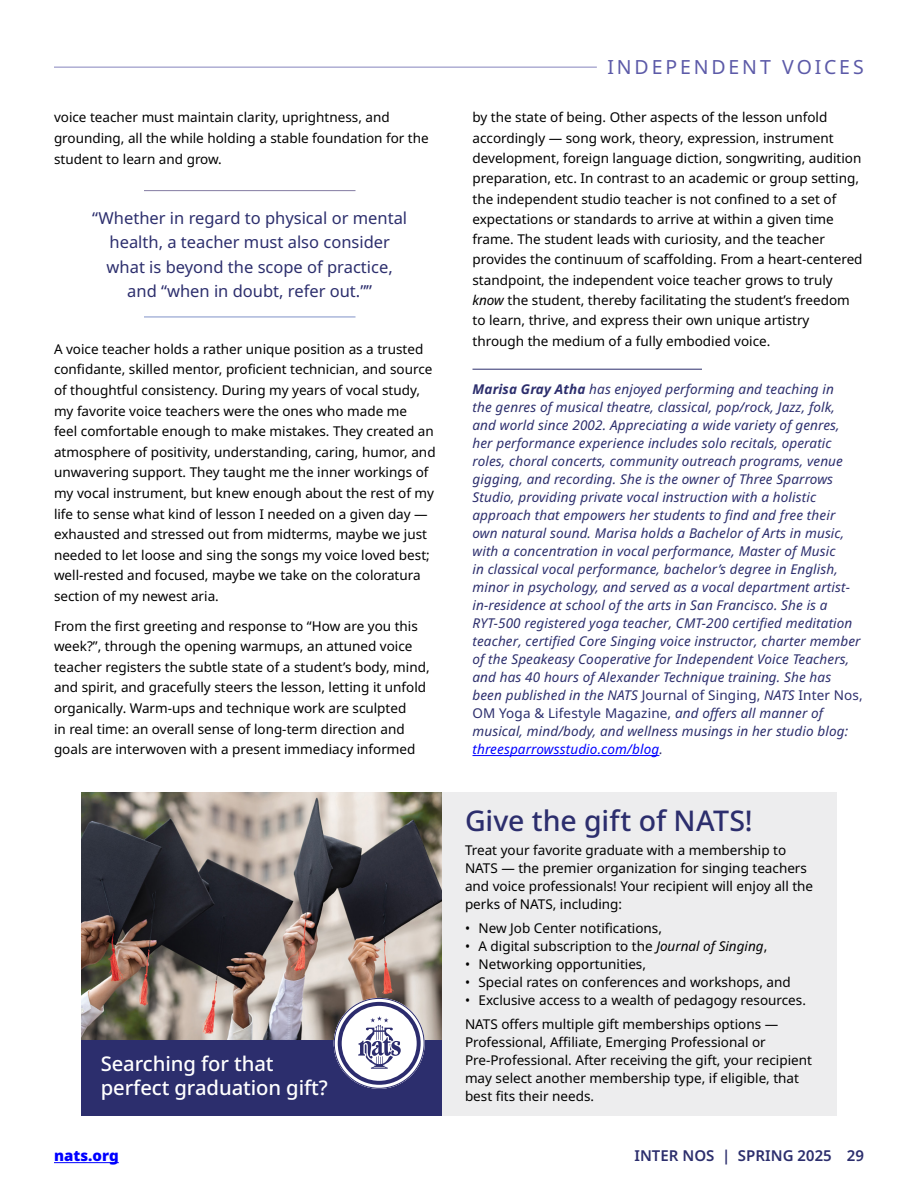
<style>
.page{position:relative;width:918px;height:1188px;background:#fff}
.page>*{position:absolute;margin:0;border:0;box-sizing:border-box;transform-origin:0 0}
.t1{font:500 28.5px "Noto Sans";letter-spacing:-.005em;color:#2c2e6d}
.t2{font:500 20.25px/24.3px "Noto Sans";letter-spacing:-.005em;color:#fff}
.t3{font:19.5px "Noto Sans";letter-spacing:.15em;color:#5c5aa8}
.Callout{font:16.5px/24.3px "Noto Sans";color:#2c2e6d;text-align:center}
.t4{font:600 15px "Noto Sans";letter-spacing:.005em;color:#2c2e6d}
.t5{font:900 15px "Noto Sans";letter-spacing:.005em;color:#00f}
.t6{font:13.5px/20.5px "Noto Sans";color:#000}
.Bio_w_rule{font:italic 13.5px/18px "Noto Sans";letter-spacing:.01em;color:#2c2e6d}
.s1{font-style:italic}
.s2{font-weight:700}
.s3{font-style:normal}
.s4{color:#00f}
</style>
<div class="page">
<hr style="left:54px;top:1162px;width:65px;height:1px;background:#00f">
<hr style="left:54px;top:66px;width:810px;height:2px;background:#aeadd3">
<div style="left:597px;top:62px;width:267px;height:15px;background:#fff"></div>
<hr style="left:144px;top:190px;width:212px;height:1px;background:#837ba2">
<hr style="left:144px;top:317px;width:212px;height:1px;background:#8193c9">
<hr style="left:472px;top:369px;width:230px;height:1px;background:#2c2e6d">
<hr style="left:472px;top:755px;width:187px;height:1px;background:#00f">
<img style="left:81px;top:792px;width:362px;height:248px">
<div style="left:81px;top:1040px;width:362px;height:76px;background:#2c2e6d"></div>
<div style="left:443px;top:792px;width:394px;height:324px;background:#ededee"></div>
<svg style="left:334px;top:998px;width:91px;height:91px"></svg>
<p class="t6" style="left:54px;top:108px;width:376px">voice teacher must maintain clarity, uprightness, and grounding, all the while holding a stable foundation for the student to learn and grow.</p>
<p class="Callout" style="left:92px;top:206px;width:316px">“Whether in regard to physical or mental health, a teacher must also consider what is beyond the scope of practice, and “when in doubt, refer out.””</p>
<p class="t6" style="left:54px;top:339px;width:383px">A voice teacher holds a rather unique position as a trusted confidante, skilled mentor, proficient technician, and source of thoughtful consistency. During my years of vocal study, my favorite voice teachers were the ones who made me<br>feel comfortable enough to make mistakes. They created an atmosphere of positivity, understanding, caring, humor, and unwavering support. They taught me the inner workings of my vocal instrument, but knew enough about the rest of my life to sense what kind of lesson I needed on a given day — exhausted and stressed out from midterms, maybe we just needed to let loose and sing the songs my voice loved best; well-rested and focused, maybe we take on the coloratura section of my newest aria.</p>
<p class="t6" style="left:54px;top:616px;width:377px">From the first greeting and response to “How are you this week?”, through the opening warmups, an attuned voice teacher registers the subtle state of a student’s body, mind, and spirit, and gracefully steers the lesson, letting it unfold organically. Warm-ups and technique work are sculpted<br>in real time: an overall sense of long-term direction and goals are interwoven with a present immediacy informed</p>
<p class="t2" style="left:101px;top:1052px;width:229px">Searching for that perfect graduation gift?</p>
<h3 class="t3" style="left:607px;top:53px;width:258px">INDEPENDENT VOICES</h3>
<p class="t6" style="left:472px;top:108px;width:392px">by the state of being. Other aspects of the lesson unfold accordingly — song work, theory, expression, instrument development, foreign language diction, songwriting, audition preparation, etc. In contrast to an academic or group setting, the independent studio teacher is not confined to a set of expectations or standards to arrive at within a given time frame. The student leads with curiosity, and the teacher provides the continuum of scaffolding. From a heart-centered standpoint, the independent voice teacher grows to truly <span class="s1">know</span> the student, thereby facilitating the student’s freedom to learn, thrive, and express their own unique artistry through the medium of a fully embodied voice.</p>
<p class="Bio_w_rule" style="left:472px;top:380px;width:392px"><span class="s2">Marisa Gray Atha</span> has enjoyed performing and teaching in<br>the genres of musical theatre, classical, pop/rock, Jazz, folk,<br>and world since 2002. Appreciating a wide variety of genres, her performance experience includes solo recitals, operatic roles, choral concerts, community outreach programs, venue gigging, and recording. She is the owner of Three Sparrows Studio, providing private vocal instruction with a holistic approach that empowers her students to find and free their own natural sound. Marisa holds a Bachelor of Arts in music, with a concentration in vocal performance, Master of Music<br>in classical vocal performance, bachelor’s degree in English, minor in psychology, and served as a vocal department artist&shy;in-residence at school of the arts in San Francisco. She is a RYT-500 registered yoga teacher, CMT-200 certified meditation teacher, certified Core Singing voice instructor, charter member of the Speakeasy Cooperative for Independent Voice Teachers, and has 40 hours of Alexander Technique training. She has been published in the NATS <span class="s3">Journal of Singing,</span> NATS <span class="s3">Inter Nos, OM Yoga &amp; Lifestyle Magazine,</span> and offers all manner of musical, mind/body, and wellness musings in her studio blog: <span class="s4">threesparrowsstudio.com/blog</span>.</p>
<p class="t1" style="left:465px;top:800px;width:289px">Give the gift of NATS!</p>
<p class="t6" style="left:465px;top:841px;width:350px;line-height:18px">Treat your favorite graduate with a membership to NATS — the premier organization for singing teachers and voice professionals! Your recipient will enjoy all the perks of NATS, including:</p>
<p class="t6" style="left:465px;top:918px;width:198px">• New Job Center notifications,</p>
<p class="t6" style="left:465px;top:936px;width:304px">• A digital subscription to the <span class="s1">Journal of Singing</span>,</p>
<p class="t6" style="left:465px;top:954px;width:183px">• Networking opportunities,</p>
<p class="t6" style="left:465px;top:972px;width:327px">• Special rates on conferences and workshops, and</p>
<p class="t6" style="left:465px;top:988px;width:343px;line-height:24px">• Exclusive access to a wealth of pedagogy resources.<br>NATS offers multiple gift memberships options —</p>
<p class="t6" style="left:465px;top:1033px;width:349px;line-height:18px">Professional, Affiliate, Emerging Professional or Pre-Professional. After receiving the gift, your recipient may select another membership type, if eligible, that best fits their needs.</p>
<p class="t5" style="left:54px;top:1144px;width:66px">nats.org</p>
<p class="t4" style="left:634px;top:1145px;width:231px">INTER NOS | SPRING 2025 29</p>
</div>
